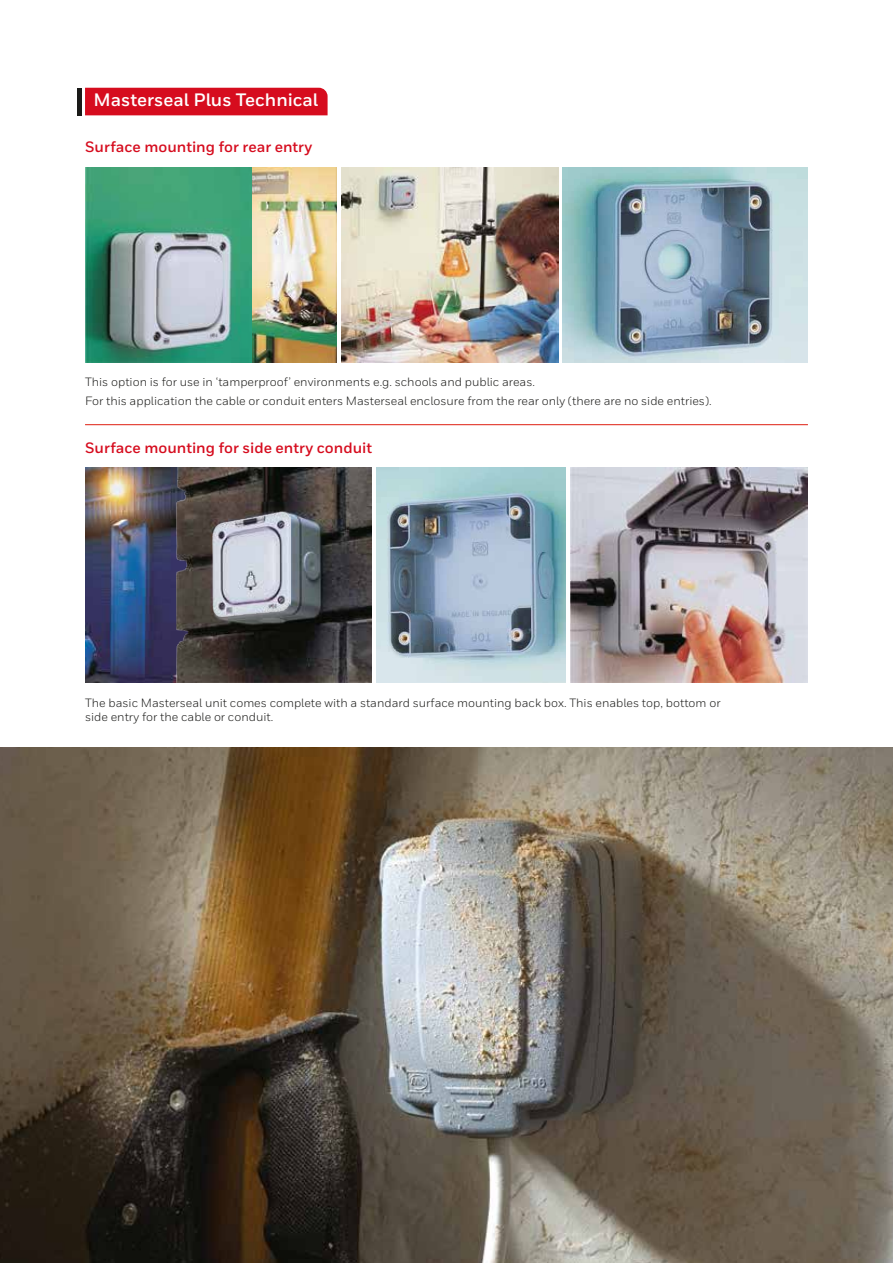
<style>
.page{position:relative;width:893px;height:1263px;background:#fff}
.page>*{position:absolute;margin:0;border:0;box-sizing:border-box;transform-origin:0 0}
.t1{font:700 18px "Honeywell Sans";color:#fff}
.t2{font:700 15px "Honeywell Sans";color:#d60c1e}
.t3{font:12px/18.9px "Honeywell Sans";color:#1a1a18}
</style>
<div class="page">
<hr style="left:85px;top:424px;width:723px;height:1px;background:#de1e11">
<img style="left:252px;top:167px;width:85px;height:195px">
<img style="left:85px;top:167px;width:167px;height:195px">
<svg style="left:213px;top:332px;width:3px;height:5px"></svg>
<img style="left:341px;top:167px;width:217px;height:195px">
<img style="left:563px;top:167px;width:245px;height:195px">
<hr style="left:77px;top:88px;width:4px;height:27px;background:#1a1a18">
<div style="left:85px;top:88px;width:243px;height:27px;background:#d60c1e"></div>
<img style="left:85px;top:468px;width:91px;height:214px">
<img style="left:176px;top:468px;width:196px;height:214px">
<img style="left:213px;top:512px;width:78px;height:104px">
<svg style="left:272px;top:603px;width:3px;height:5px"></svg>
<img style="left:376px;top:468px;width:190px;height:214px">
<img style="left:570px;top:468px;width:238px;height:214px">
<img style="left:0;top:747px;width:893px;height:516px">
<h1 class="t1" style="left:94px;top:89px;width:226px">Masterseal Plus Technical</h1>
<p class="t2" style="left:85px;top:137px;width:229px">Surface mounting for rear entry</p>
<p class="t3" style="left:85px;top:372px;width:628px">This option is for use in ‘tamperproof’ environments e.g. schools and public areas.<br>For this application the cable or conduit enters Masterseal enclosure from the rear only (there are no side entries).</p>
<p class="t2" style="left:85px;top:439px;width:289px">Surface mounting for side entry conduit</p>
<p class="t3" style="left:85px;top:695px;width:637px;line-height:14.4px">The basic Masterseal unit comes complete with a standard surface mounting back box. This enables top, bottom or side entry for the cable or conduit.</p>
</div>
